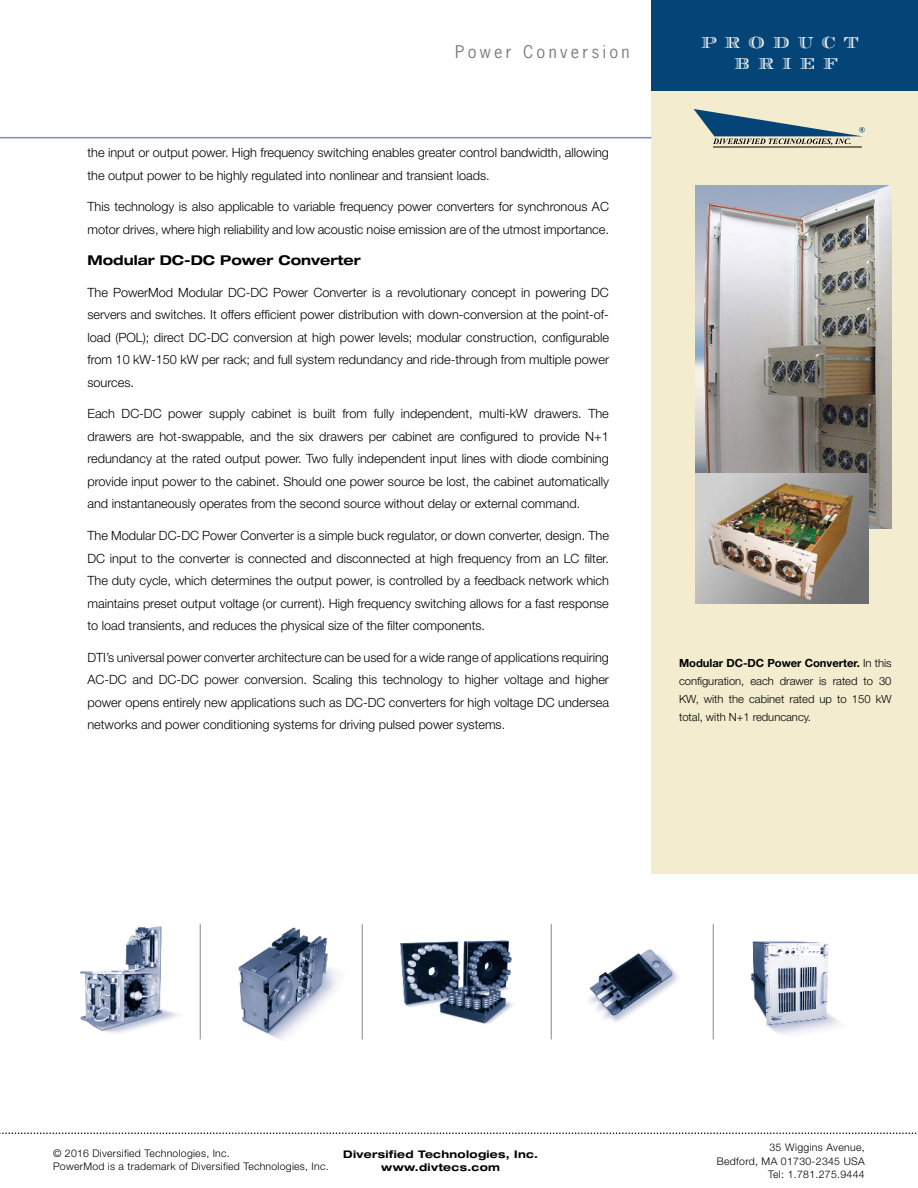
<style>
.page{position:relative;width:918px;height:1188px;background:#fff}
.page>*{position:absolute;margin:0;border:0;box-sizing:border-box;transform-origin:0 0}
.t1{font:16.5px "News Gothic Std";letter-spacing:.2em;color:#7d7d7d}
.t2{font:16.5px/21px "CAMPBELL";letter-spacing:.5em;color:#fff}
.t3{font:700 expanded 13.5px "Helvetica Neue";color:#000}
.t4{font:300 12.75px/22.5px "Helvetica Neue";color:#000;text-align:justify}
.t5{font:300 11.25px/18px "Helvetica Neue";color:#000;text-align:justify}
.t6{font:300 10.5px/13.5px "Helvetica Neue";letter-spacing:.025em;color:#000}
.t7{font:700 expanded 10.5px/13.5px "Helvetica Neue";letter-spacing:.03em;color:#000;text-align:center}
.s1{font-weight:700}
</style>
<div class="page">
<div style="left:651px;top:0;width:267px;height:873px;background:#f3eccf"></div>
<hr style="left:0;top:137px;width:651px;height:1px;background:#7b8eb3">
<hr style="left:713px;top:147px;width:149px;height:1px;background:#000">
<svg style="left:694px;top:109px;width:171px;height:36px"></svg>
<img style="left:80px;top:924px;width:760px;height:116px">
<hr style="left:200px;top:924px;width:1px;height:115px;background:#959595">
<hr style="left:362px;top:924px;width:1px;height:115px;background:#959595">
<hr style="left:551px;top:924px;width:1px;height:115px;background:#959595">
<hr style="left:713px;top:924px;width:1px;height:115px;background:#959595">
<div style="left:651px;top:0;width:267px;height:91px;background:#054476"></div>
<svg style="left:0;top:1132px;width:917px;height:2px"></svg>
<img style="left:695px;top:186px;width:197px;height:342px">
<img style="left:695px;top:474px;width:173px;height:130px">
<p class="t1" style="left:455px;top:41px;width:176px">Power Conversion</p>
<p class="t2" style="left:734px;top:32px;width:126px;text-indent:-33px">PRODUCT<br>BRIEF</p>
<p class="t4" style="left:87px;top:141px;width:523px">the input or output power. High frequency switching enables greater control bandwidth, allowing the output power to be highly regulated into nonlinear and transient loads.</p>
<p class="t4" style="left:87px;top:195px;width:523px">This technology is also applicable to variable frequency power converters for synchronous AC motor drives, where high reliability and low acoustic noise emission are of the utmost importance.</p>
<p class="t3" style="left:87px;top:252px;width:275px">Modular DC-DC Power Converter</p>
<p class="t4" style="left:87px;top:281px;width:523px">The PowerMod Modular DC-DC Power Converter is a revolutionary concept in powering DC servers and switches. It offers efficient power distribution with down-conversion at the point-of&shy;load (POL); direct DC-DC conversion at high power levels; modular construction, configurable from 10 kW-150 kW per rack; and full system redundancy and ride-through from multiple power sources.</p>
<p class="t4" style="left:87px;top:402px;width:523px">Each DC-DC power supply cabinet is built from fully independent, multi-kW drawers. The drawers are hot-swappable, and the six drawers per cabinet are configured to provide N+1 redundancy at the rated output power. Two fully independent input lines with diode combining provide input power to the cabinet. Should one power source be lost, the cabinet automatically and instantaneously operates from the second source without delay or external command.</p>
<p class="t4" style="left:87px;top:524px;width:523px">The Modular DC-DC Power Converter is a simple buck regulator, or down converter, design. The DC input to the converter is connected and disconnected at high frequency from an LC filter.<br>The duty cycle, which determines the output power, is controlled by a feedback network which maintains preset output voltage (or current). High frequency switching allows for a fast response to load transients, and reduces the physical size of the filter components.</p>
<p class="t4" style="left:87px;top:645px;width:523px">DTI’s universal power converter architecture can be used for a wide range of applications requiring AC-DC and DC-DC power conversion. Scaling this technology to higher voltage and higher power opens entirely new applications such as DC-DC converters for high voltage DC undersea networks and power conditioning systems for driving pulsed power systems.</p>
<p class="t5" style="left:679px;top:654px;width:214px"><span class="s1">Modular DC-DC Power Converter.</span> In this configuration, each drawer is rated to 30<br>KW, with the cabinet rated up to 150 kW total, with N+1 reduncancy.</p>
<p class="t6" style="left:53px;top:1146px;width:277px">© 2016 Diversified Technologies, Inc.<br>PowerMod is a trademark of Diversified Technologies, Inc.</p>
<p class="t6" style="left:717px;top:1141px;width:149px;text-align:right">35 Wiggins Avenue,<br>Bedford, MA 01730-2345 USA<br>Tel: 1.781.275.9444</p>
<p class="t7" style="left:343px;top:1147px;width:196px">Diversified Technologies, Inc. www.divtecs.com</p>
</div>
